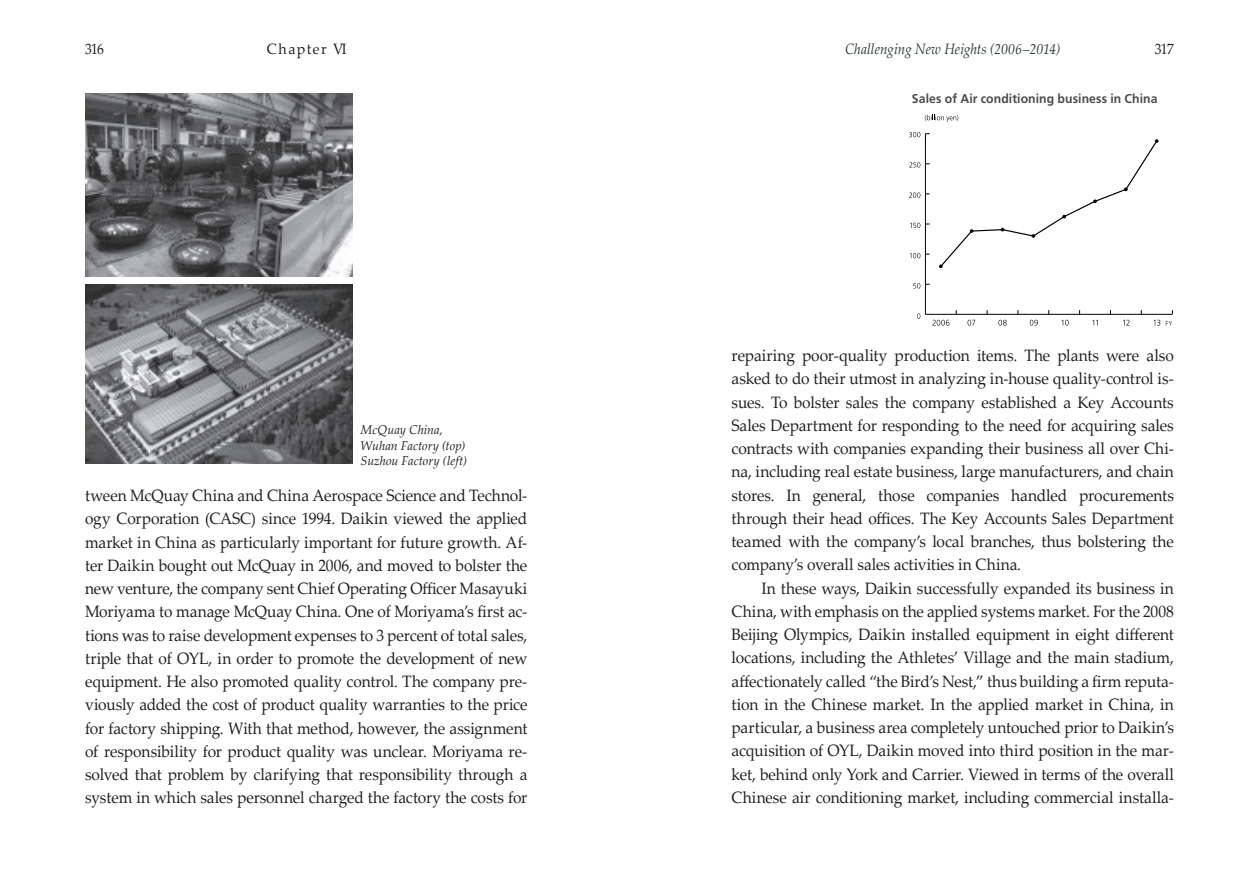
<style>
.page{position:relative;width:1259px;height:893px;background:#fff}
.page>*{position:absolute;margin:0;border:0;box-sizing:border-box;transform-origin:0 0}
.t1{font:16.5px/23.2px "Palatino Linotype";letter-spacing:-.005em;color:#231f20;text-align:justify;scale:.94 1}
.t2{font:italic 15px "Palatino Linotype";letter-spacing:-.005em;color:#303b37;scale:.9 1}
.t3{font:15px "Palatino Linotype";letter-spacing:.1em;color:#231f20;scale:.95 1}
.t4{font:15px "Palatino Linotype";letter-spacing:.08em;color:#231f20;scale:.9 1}
.t5{font:italic 12.75px/15.8px "Palatino Linotype";color:#231f20}
.t6{font:700 12.75px "Frutiger";letter-spacing:.005em;color:#4b4c4d;scale:.96 1}
</style>
<div class="page">
<svg style="left:924px;top:115px;width:34px;height:7px"></svg>
<svg style="left:967px;top:320px;width:8px;height:6px"></svg>
<svg style="left:998px;top:320px;width:8px;height:6px"></svg>
<svg style="left:1029px;top:320px;width:8px;height:6px"></svg>
<svg style="left:1061px;top:320px;width:7px;height:6px"></svg>
<svg style="left:1092px;top:320px;width:5px;height:6px"></svg>
<svg style="left:1123px;top:320px;width:6px;height:6px"></svg>
<hr style="left:925px;top:134px;width:1px;height:180px;background:#030303">
<svg style="left:917px;top:313px;width:3px;height:6px"></svg>
<svg style="left:913px;top:283px;width:16px;height:5px"></svg>
<svg style="left:910px;top:253px;width:19px;height:5px"></svg>
<svg style="left:910px;top:223px;width:19px;height:5px"></svg>
<svg style="left:909px;top:192px;width:20px;height:6px"></svg>
<svg style="left:909px;top:162px;width:20px;height:6px"></svg>
<hr style="left:925px;top:314px;width:247px;height:1px;background:#030303">
<svg style="left:932px;top:320px;width:17px;height:6px"></svg>
<svg style="left:1153px;top:320px;width:19px;height:6px"></svg>
<svg style="left:909px;top:132px;width:20px;height:5px"></svg>
<svg style="left:939px;top:139px;width:219px;height:129px"></svg>
<img style="left:85px;top:94px;width:267px;height:182px">
<img style="left:85px;top:285px;width:267px;height:178px">
<p class="t4" style="left:85px;top:38px;width:22px">316</p>
<p class="t3" style="left:267px;top:38px;width:86px">Chapter VI</p>
<p class="t2" style="left:845px;top:38px;width:241px">Challenging New Heights (2006–2014)</p>
<p class="t4" style="left:1154px;top:38px;width:23px">317</p>
<p class="t5" style="left:360px;top:421px;width:108px">McQuay China,<br>Wuhan Factory (top)<br>Suzhou Factory (left)</p>
<p class="t1" style="left:85px;top:483px;width:472px">tween McQuay China and China Aerospace Science and Technol&shy;ogy Corporation (CASC) since 1994. Daikin viewed the applied market in China as particularly important for future growth. Af&shy;ter Daikin bought out McQuay in 2006, and moved to bolster the new venture, the company sent Chief Operating Officer Masayuki Moriyama to manage McQuay China. One of Moriyama’s first ac&shy;tions was to raise development expenses to 3 percent of total sales, triple that of OYL, in order to promote the development of new equipment. He also promoted quality control. The company pre&shy;viously added the cost of product quality warranties to the price for factory shipping. With that method, however, the assignment of responsibility for product quality was unclear. Moriyama re&shy;solved that problem by clarifying that responsibility through a system in which sales personnel charged the factory the costs for</p>
<p class="t6" style="left:912px;top:92px;width:257px">Sales of Air conditioning business in China</p>
<p class="t1" style="left:731px;top:343px;width:472px">repairing poor-quality production items. The plants were also asked to do their utmost in analyzing in-house quality-control is&shy;sues. To bolster sales the company established a Key Accounts Sales Department for responding to the need for acquiring sales contracts with companies expanding their business all over Chi&shy;na, including real estate business, large manufacturers, and chain stores. In general, those companies handled procurements through their head offices. The Key Accounts Sales Department teamed with the company’s local branches, thus bolstering the company’s overall sales activities in China.</p>
<p class="t1" style="left:731px;top:576px;width:472px;text-indent:30px">In these ways, Daikin successfully expanded its business in China, with emphasis on the applied systems market. For the 2008<br>Beijing Olympics, Daikin installed equipment in eight different locations, including the Athletes’ Village and the main stadium, affectionately called “the Bird’s Nest,” thus building a firm reputa&shy;tion in the Chinese market. In the applied market in China, in particular, a business area completely untouched prior to Daikin’s acquisition of OYL, Daikin moved into third position in the mar&shy;ket, behind only York and Carrier. Viewed in terms of the overall Chinese air conditioning market, including commercial installa-</p>
</div>
